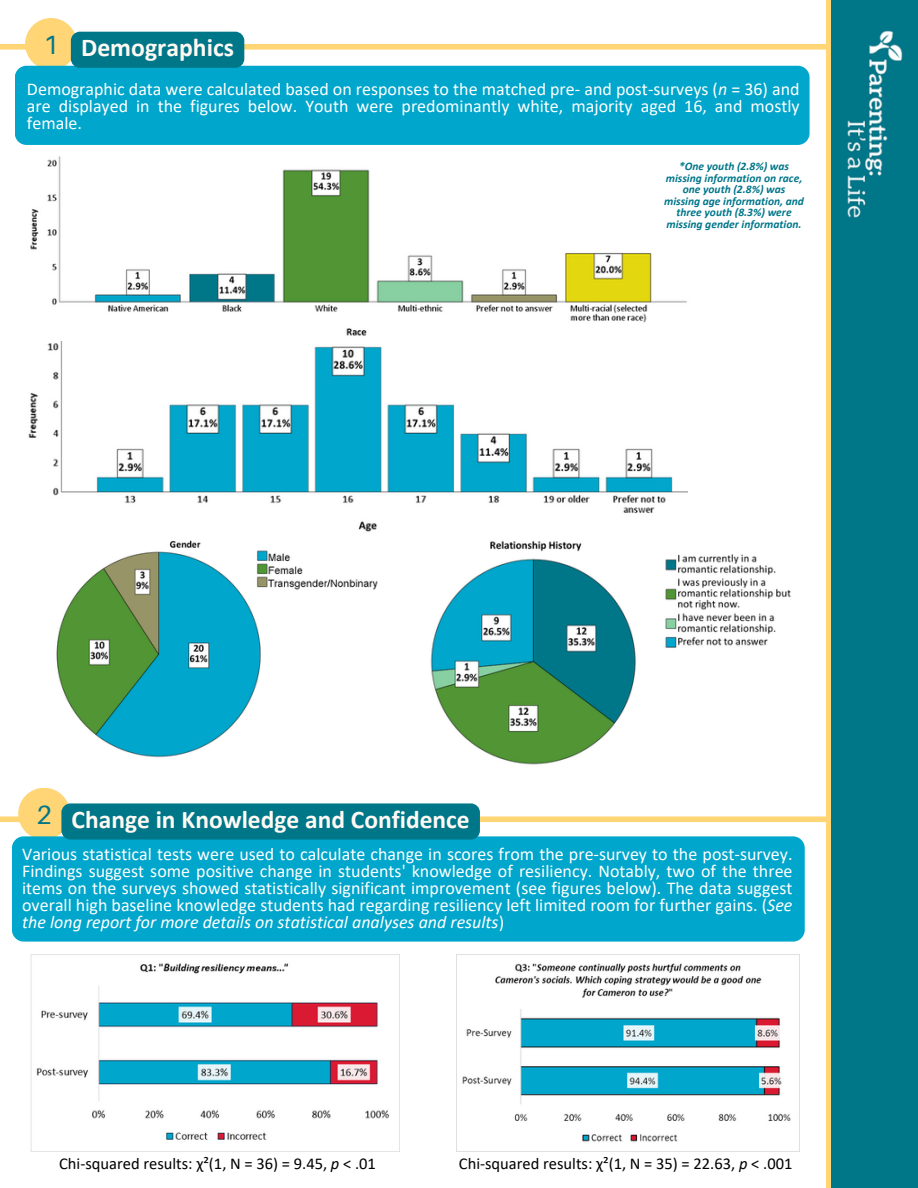
<style>
.page{position:relative;width:918px;height:1188px;background:#fff}
.page>*{position:absolute;margin:0;border:0;box-sizing:border-box;transform-origin:0 0}
.t1{font:26.4px "Aileron";color:#007689}
.t2{font:700 25.65px "Calibri";color:#fff9f3}
.t3{font:700 25.5px "Calibri";color:#fff9f3}
.t4{font:18px/16.8px "Calibri";color:#fff;text-align:justify}
.t5{font:16.5px "Calibri";color:#000}
.t6{font:italic 700 11.55px/11.6px "Calibri";color:#017689;text-align:center}
.s1{font-style:italic}
</style>
<div class="page">
<div style="left:0;top:816px;width:852px;height:6px;background:#ffd575"></div>
<div style="left:0;top:44px;width:838px;height:6px;background:#ffd575"></div>
<div style="left:826px;top:0;width:92px;height:1188px;background:#ffd575"></div>
<div style="left:25px;top:18px;width:52px;height:52px;background:#ffd575;border-radius:50%"></div>
<div style="left:15px;top:66px;width:795px;height:79px;background:#00a6cb;border-radius:12px"></div>
<div style="left:18px;top:788px;width:52px;height:52px;background:#ffd575;border-radius:50%"></div>
<div style="left:12px;top:836px;width:793px;height:106px;background:#00a6cb;border-radius:12px"></div>
<div style="left:831px;top:0;width:87px;height:1188px;background:#007789"></div>
<img style="left:839px;top:18px;width:71px;height:214px">
<img style="left:28px;top:341px;width:660px;height:191px">
<img style="left:30px;top:156px;width:657px;height:180px">
<img style="left:430px;top:540px;width:361px;height:225px">
<img style="left:56px;top:540px;width:322px;height:218px">
<img style="left:30px;top:955px;width:369px;height:197px">
<img style="left:456px;top:955px;width:344px;height:197px">
<div style="left:71px;top:32px;width:173px;height:36px;background:#007789;border-radius:9px"></div>
<div style="left:61px;top:803px;width:419px;height:37px;background:#007789;border-radius:9px"></div>
<p class="t1" style="left:43px;top:29px;width:17px">1</p>
<p class="t2" style="left:81px;top:37px;width:154px">Demographics</p>
<h1 class="t4" style="left:27px;top:82px;width:774px">Demographic data were calculated based on responses to the matched pre- and post-surveys (<span class="s1">n</span> = 36) and are displayed in the figures below. Youth were predominantly white, majority aged 16, and mostly female.</h1>
<h2 class="t6" style="left:664px;top:161px;width:141px">*One youth (2.8%) was missing information on race, one youth (2.8%) was missing age information, and three youth (8.3%) were missing gender information.</h2>
<p class="t1" style="left:37px;top:798px;width:17px">2</p>
<h2 class="t3" style="left:72px;top:809px;width:400px">Change in Knowledge and Confidence</h2>
<p class="t4" style="left:22px;top:847px;width:772px">Various statistical tests were used to calculate change in scores from the pre-survey to the post-survey.<br>Findings suggest some positive change in students' knowledge of resiliency. Notably, two of the three items on the surveys showed statistically significant improvement (see figures below). The data suggest overall high baseline knowledge students had regarding resiliency left limited room for further gains. (<span class="s1">See the long report for more details on statistical analyses and results</span>)</p>
<h2 class="t5" style="left:59px;top:1157px;width:318px">Chi-squared results: χ²(1, N = 36) = 9.45, <span class="s1">p</span> &lt; .01</h2>
<p class="t5" style="left:459px;top:1157px;width:335px">Chi-squared results: χ²(1, N = 35) = 22.63, <span class="s1">p</span> &lt; .001</p>
</div>
